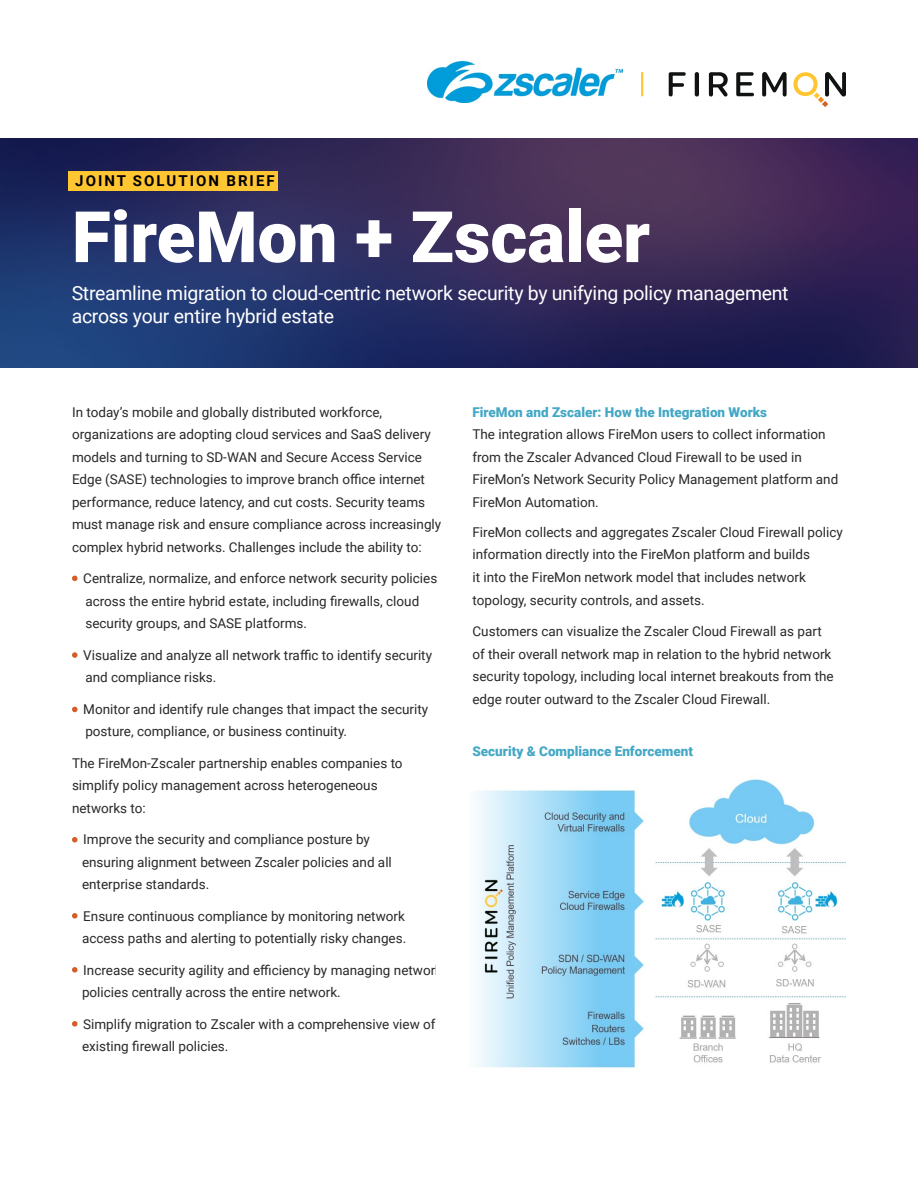
<style>
.page{position:relative;width:918px;height:1188px;background:#fff}
.page>*{position:absolute;margin:0;border:0;box-sizing:border-box;transform-origin:0 0}
.t1{font:900 71.1px "Roboto";color:#fff}
.t2{font:19.5px/23.4px "Roboto";letter-spacing:-.015em;color:#fff}
.t3{font:700 15px "Roboto";letter-spacing:.135em;color:#000}
.t4{font:13.5px/22.5px "Roboto";color:#292829}
.t5{font:900 13.5px "Roboto";color:#43a7c5}
.s1{color:#d15f27}
</style>
<div class="page">
<img style="left:0;top:138px;width:918px;height:229px">
<svg style="left:669px;top:72px;width:17px;height:25px"></svg>
<svg style="left:762px;top:72px;width:25px;height:25px"></svg>
<svg style="left:709px;top:72px;width:19px;height:25px"></svg>
<svg style="left:736px;top:72px;width:18px;height:24px"></svg>
<svg style="left:695px;top:72px;width:4px;height:25px"></svg>
<svg style="left:793px;top:72px;width:53px;height:35px"></svg>
<div style="left:69px;top:171px;width:209px;height:19px;background:#ffc632"></div>
<svg style="left:72px;top:576px;width:6px;height:5px"></svg>
<svg style="left:72px;top:652px;width:6px;height:6px"></svg>
<svg style="left:72px;top:837px;width:6px;height:6px"></svg>
<svg style="left:72px;top:913px;width:6px;height:6px"></svg>
<svg style="left:72px;top:967px;width:6px;height:6px"></svg>
<svg style="left:72px;top:1021px;width:6px;height:6px"></svg>
<svg style="left:72px;top:707px;width:6px;height:5px"></svg>
<img style="left:428px;top:62px;width:195px;height:40px">
<div style="left:641px;top:72px;width:2px;height:24px;border:2px solid #ffc42f"></div>
<img style="left:475px;top:779px;width:371px;height:289px">
<p class="t3" style="left:75px;top:170px;width:201px">JOINT SOLUTION BRIEF</p>
<h1 class="t1" style="left:72px;top:187px;width:580px">FireMon + Zscaler</h1>
<h2 class="t2" style="left:72px;top:280px;width:719px">Streamline migration to cloud-centric network security by unifying policy management across your entire hybrid estate</h2>
<p class="t4" style="left:72px;top:400px;width:371px">In today’s mobile and globally distributed workforce, organizations are adopting cloud services and SaaS delivery models and turning to SD-WAN and Secure Access Service Edge (SASE) technologies to improve branch office internet performance, reduce latency, and cut costs. Security teams must manage risk and ensure compliance across increasingly complex hybrid networks. Challenges include the ability to:</p>
<p class="t4" style="left:85px;top:567px;width:353px;text-indent:-13px"><span class="s1">•</span> Centralize, normalize, and enforce network security policies across the entire hybrid estate, including firewalls, cloud security groups, and SASE platforms.</p>
<p class="t4" style="left:85px;top:643px;width:348px;text-indent:-13px"><span class="s1">•</span> Visualize and analyze all network traffic to identify security and compliance risks.</p>
<p class="t4" style="left:85px;top:697px;width:344px;text-indent:-13px"><span class="s1">•</span> Monitor and identify rule changes that impact the security posture, compliance, or business continuity.</p>
<p class="t4" style="left:72px;top:751px;width:332px">The FireMon-Zscaler partnership enables companies to simplify policy management across heterogeneous networks to:</p>
<p class="t4" style="left:82px;top:828px;width:311px;text-indent:-10px"><span class="s1">•</span> Improve the security and compliance posture by ensuring alignment between Zscaler policies and all enterprise standards.</p>
<p class="t4" style="left:72px;top:904px;width:336px;text-align:right"><span class="s1">•</span> Ensure continuous compliance by monitoring network access paths and alerting to potentially risky changes.</p>
<p class="t4" style="left:82px;top:958px;width:362px;text-indent:-10px"><span class="s1">•</span> Increase security agility and efficiency by managing network policies centrally across the entire network.</p>
<p class="t4" style="left:82px;top:1012px;width:355px;text-indent:-10px"><span class="s1">•</span> Simplify migration to Zscaler with a comprehensive view of existing firewall policies.</p>
<p class="t5" style="left:472px;top:403px;width:296px">FireMon and Zscaler: How the Integration Works</p>
<p class="t4" style="left:472px;top:423px;width:367px">The integration allows FireMon users to collect information from the Zscaler Advanced Cloud Firewall to be used in FireMon’s Network Security Policy Management platform and FireMon Automation.</p>
<p class="t4" style="left:472px;top:520px;width:372px">FireMon collects and aggregates Zscaler Cloud Firewall policy information directly into the FireMon platform and builds<br>it into the FireMon network model that includes network topology, security controls, and assets.</p>
<p class="t4" style="left:472px;top:619px;width:363px">Customers can visualize the Zscaler Cloud Firewall as part of their overall network map in relation to the hybrid network security topology, including local internet breakouts from the edge router outward to the Zscaler Cloud Firewall.</p>
<p class="t5" style="left:472px;top:742px;width:222px">Security &amp; Compliance Enforcement</p>
</div>
